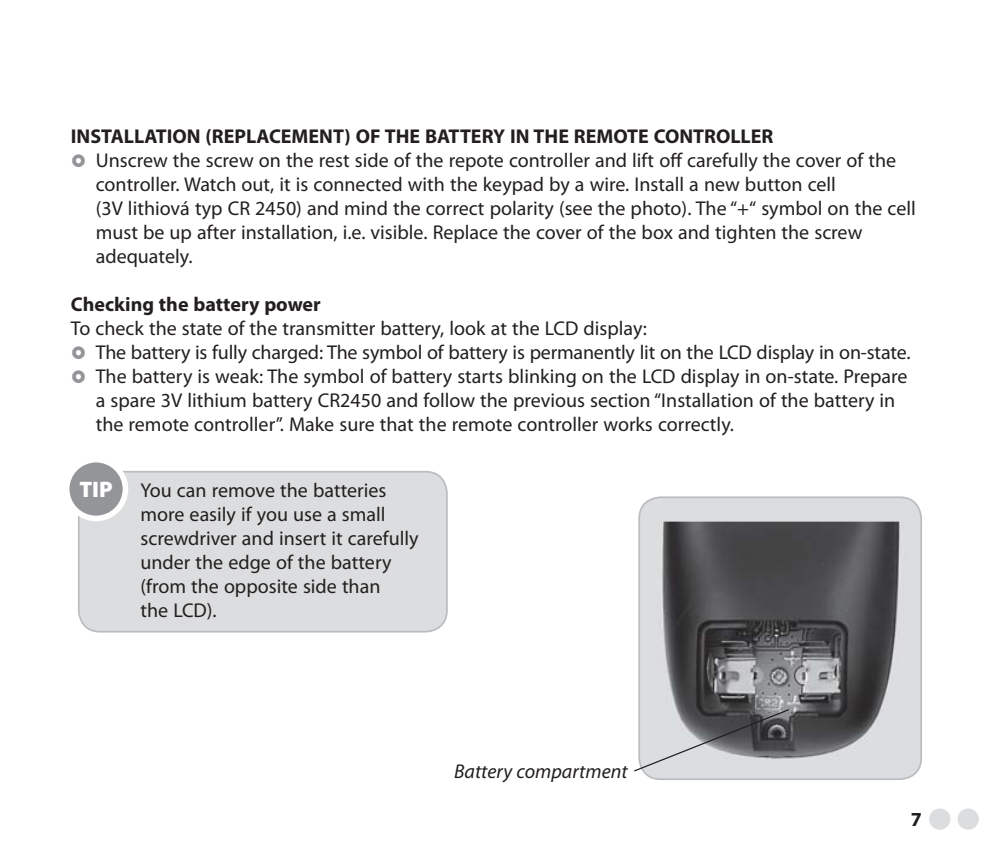
<style>
.page{position:relative;width:993px;height:851px;background:#fff}
.page>*{position:absolute;margin:0;border:0;box-sizing:border-box;transform-origin:0 0}
.t1{font:20px/24px "Myriad Pro";color:#231f20}
.t2{font:700 20px "Myriad Pro";color:#231f20}
.t3{font:italic 20px "Myriad Pro";color:#231f20}
.s1{font-weight:900;font-size:22.5px;color:#fff}
</style>
<div class="page">
<div style="left:79px;top:471px;width:368px;height:160px;background:#dcddde;border-radius:21px"></div>
<div style="left:78px;top:471px;width:369px;height:161px;border:2px solid #bbbdc0;border-radius:21px"></div>
<div style="left:67px;top:459px;width:58px;height:59px;background:#939598;border-radius:50%"></div>
<div style="left:64px;top:456px;width:64px;height:65px;border:6px solid #fff;border-radius:50%"></div>
<div style="left:928px;top:808px;width:22px;height:21px;background:#dcddde;border-radius:50%"></div>
<div style="left:957px;top:808px;width:21px;height:21px;background:#dcddde;border-radius:50%"></div>
<div style="left:639px;top:497px;width:281px;height:282px;background:#dcddde;border-radius:21px"></div>
<img style="left:643px;top:521px;width:277px;height:258px">
<div style="left:638px;top:496px;width:283px;height:284px;border:2px solid #bbbdc0;border-radius:21px"></div>
<svg style="left:634px;top:708px;width:156px;height:64px"></svg>
<p class="t2" style="left:71px;top:128px;width:703px">INSTALLATION (REPLACEMENT) OF THE BATTERY IN THE REMOTE CONTROLLER</p>
<p class="t1" style="left:96px;top:150px;width:821px">Unscrew the screw on the rest side of the repote controller and lift off carefully the cover of the controller. Watch out, it is connected with the keypad by a wire. Install a new button cell<br>(3V lithiová typ CR 2450) and mind the correct polarity (see the photo). The “+“ symbol on the cell must be up after installation, i.e. visible. Replace the cover of the box and tighten the screw adequately.</p>
<p class="t2" style="left:71px;top:296px;width:251px">Checking the battery power</p>
<p class="t1" style="left:96px;top:318px;width:816px;text-indent:-25px">To check the state of the transmitter battery, look at the LCD display:<br>The battery is fully charged: The symbol of battery is permanently lit on the LCD display in on-state.<br>The battery is weak: The symbol of battery starts blinking on the LCD display in on-state. Prepare a spare 3V lithium battery CR2450 and follow the previous section “Installation of the battery in the remote controller”. Make sure that the remote controller works correctly.</p>
<p class="t1" style="left:140px;top:480px;width:280px;text-indent:-61px"><span class="s1">TIP</span> You can remove the batteries more easily if you use a small screwdriver and insert it carefully under the edge of the battery (from the opposite side than<br>the LCD).</p>
<p class="t3" style="left:454px;top:763px;width:175px">Battery compartment</p>
<p class="t2" style="left:910px;top:811px;width:13px">7</p>
</div>
